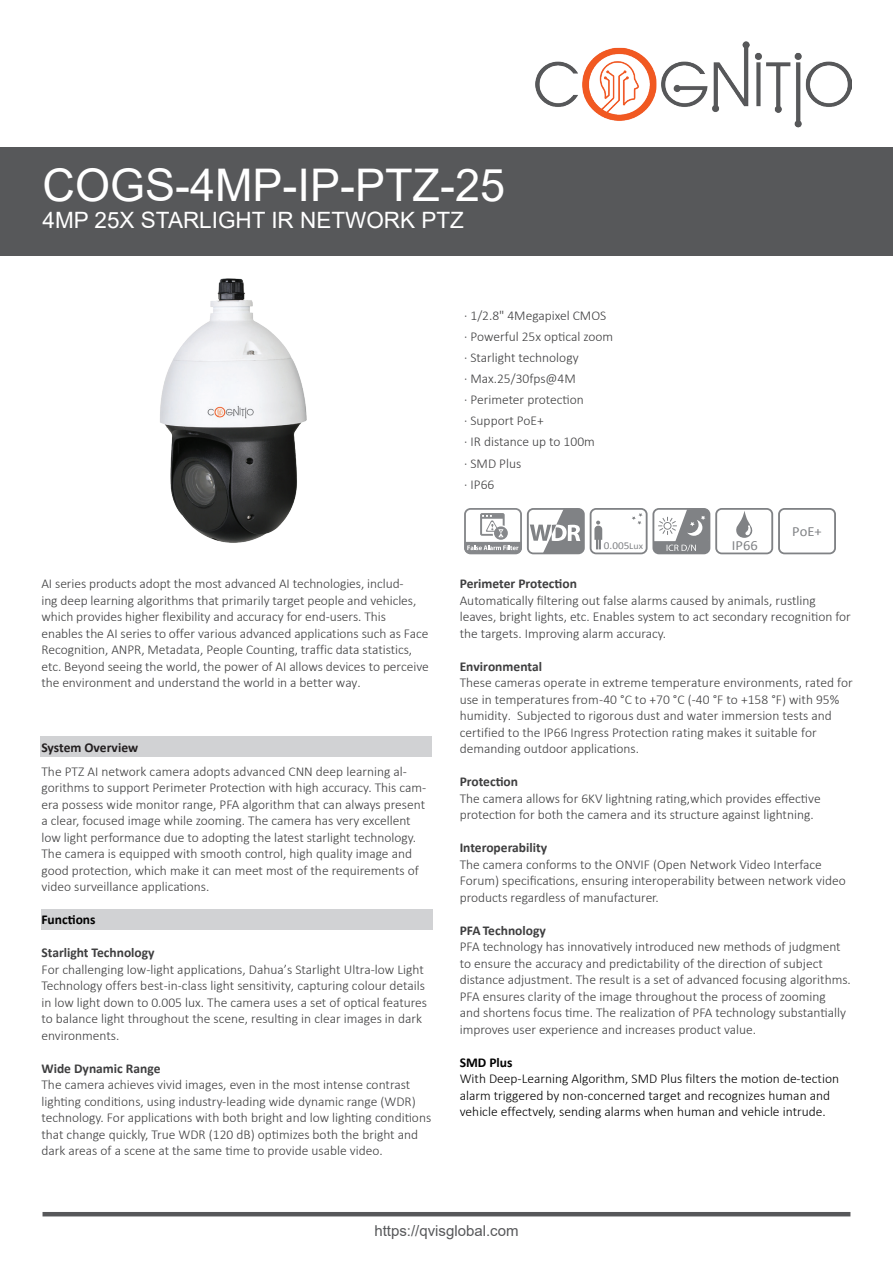
<style>
.page{position:relative;width:893px;height:1263px;background:#fff}
.page>*{position:absolute;margin:0;border:0;box-sizing:border-box;transform-origin:0 0}
.t1{font:45px "Arial";color:#fff}
.t2{font:300 42px "Calibri";letter-spacing:-.02em;color:#fff}
.t3{font:22.5px "Arial";color:#fff}
.t4{font:15px "Arial";color:#57585a}
.t5{font:13.95px "Calibri";color:#808285;scale:1.04 1}
.t6{font:300 13.5px/16.5px "Calibri";color:#3e3e3f}
.t7{font:300 13.5px/16.5px "Calibri";color:#000}
.t8{font:300 13.5px/21px "Calibri";color:#413f41}
.t9{font:700 13.5px "Calibri";color:#000}
.t10{font:10.5px "Calibri";color:#808285;scale:1.06 1}
.s1{font-weight:700;color:#231f20}
.s2{font-weight:700}
.s3{color:#3e3e3f}
.s4{font-size:9.3px}
</style>
<div class="page">
<div style="left:41px;top:736px;width:391px;height:21px;background:#d1d2d4"></div>
<div style="left:41px;top:910px;width:391px;height:20px;background:#d1d2d4"></div>
<svg style="left:464px;top:508px;width:372px;height:46px"></svg>
<img style="left:160px;top:278px;width:147px;height:265px">
<div style="left:0;top:147px;width:893px;height:108px;background:#57585a"></div>
<hr style="left:43px;top:1212px;width:807px;height:4px;background:#57585a">
<img style="left:535px;top:41px;width:317px;height:87px">
<p class="t1" style="left:43px;top:154px;width:464px">COGS-4MP-IP-PTZ-25</p>
<p class="t3" style="left:43px;top:205px;width:423px">4MP 25X STARLIGHT IR NETWORK PTZ</p>
<p class="t2" style="left:42px;top:192px;width:341px">DH-SD49425XB-HNR</p>
<p class="t6" style="left:41px;top:575px;width:389px">AI series products adopt the most advanced AI technologies, includ-<br>ing deep learning algorithms that primarily target people and vehicles, which provides higher flexibility and accuracy for end-users. This enables the AI series to offer various advanced applications such as Face Recognition, ANPR, Metadata, People Counting, traffic data statistics, etc. Beyond seeing the world, the power of AI allows devices to perceive the environment and understand the world in a better way.</p>
<p class="t6" style="left:41px;top:736px;width:367px;line-height:23.2px"><span class="s1">System Overview<br></span>The PTZ AI network camera adopts advanced CNN deep learning al-</p>
<p class="t6" style="left:41px;top:779px;width:386px">gorithms to support Perimeter Protection with high accuracy. This cam&shy;era possess wide monitor range, PFA algorithm that can always present a clear, focused image while zooming. The camera has very excellent low light performance due to adopting the latest starlight technology.<br>The camera is equipped with smooth control, high quality image and good protection, which make it can meet most of the requirements of video surveillance applications.</p>
<p class="t9" style="left:41px;top:911px;width:56px">Functions</p>
<p class="t6" style="left:41px;top:944px;width:387px"><span class="s2">Starlight Technology<br></span>For challenging low-light applications, Dahua’s Starlight Ultra-low Light Technology offers best-in-class light sensitivity, capturing colour details in low light down to 0.005 lux. The camera uses a set of optical features to balance light throughout the scene, resulting in clear images in dark environments.</p>
<p class="t6" style="left:41px;top:1060px;width:391px"><span class="s2">Wide Dynamic Range<br></span>The camera achieves vivid images, even in the most intense contrast lighting conditions, using industry-leading wide dynamic range (WDR) technology. For applications with both bright and low lighting conditions that change quickly, True WDR (120 dB) optimizes both the bright and dark areas of a scene at the same time to provide usable video.</p>
<p class="t6" style="left:464px;top:305px;width:151px;line-height:21px">· 1/2.8" 4Megapixel CMOS<br>· Powerful 25x optical zoom · Starlight technology<br>· Max.25/30fps@4M<br>· Perimeter protection<br>· Support PoE+<br>· IR distance up to 100m</p>
<p class="t8" style="left:464px;top:453px;width:59px"><span class="s3">·</span> SMD Plus <span class="s3">· IP66</span></p>
<p class="t10" style="left:604px;top:539px;width:38px">0.005<span class="s4">Lux</span></p>
<p class="t5" style="left:732px;top:536px;width:26px">IP66</p>
<p class="t5" style="left:792px;top:523px;width:30px">PoE+</p>
<p class="t6" style="left:460px;top:575px;width:393px"><span class="s2">Perimeter Protection<br></span>Automatically filtering out false alarms caused by animals, rustling leaves, bright lights, etc. Enables system to act secondary recognition for the targets. Improving alarm accuracy.</p>
<p class="t6" style="left:460px;top:658px;width:395px"><span class="s2">Environmental<br></span>These cameras operate in extreme temperature environments, rated for use in temperatures from -40 °C to +70 °C (-40 °F to +158 °F) with 95% humidity. Subjected to rigorous dust and water immersion tests and certified to the IP66 Ingress Protection rating makes it suitable for demanding outdoor applications.</p>
<p class="t6" style="left:460px;top:773px;width:363px"><span class="s2">Protection<br></span>The camera allows for 6KV lightning rating,which provides effective protection for both the camera and its structure against lightning.</p>
<p class="t6" style="left:460px;top:839px;width:388px"><span class="s2">Interoperability<br></span>The camera conforms to the ONVIF (Open Network Video Interface Forum) specifications, ensuring interoperability between network video products regardless of manufacturer.</p>
<p class="t6" style="left:460px;top:922px;width:393px"><span class="s2">PFA Technology<br></span>PFA technology has innovatively introduced new methods of judgment to ensure the accuracy and predictability of the direction of subject distance adjustment. The result is a set of advanced focusing algorithms.<br>PFA ensures clarity of the image throughout the process of zooming<br>and shortens focus time. The realization of PFA technology substantially improves user experience and increases product value.</p>
<p class="t7" style="left:460px;top:1054px;width:381px"><span class="s2">SMD Plus<br></span>With Deep-Learning Algorithm, SMD Plus filters the motion de-tection alarm triggered by non-concerned target and recognizes human and vehicle effectvely, sending alarms when human and vehicle intrude.</p>
<p class="t4" style="left:374px;top:1220px;width:146px">https://qvisglobal.com</p>
</div>
